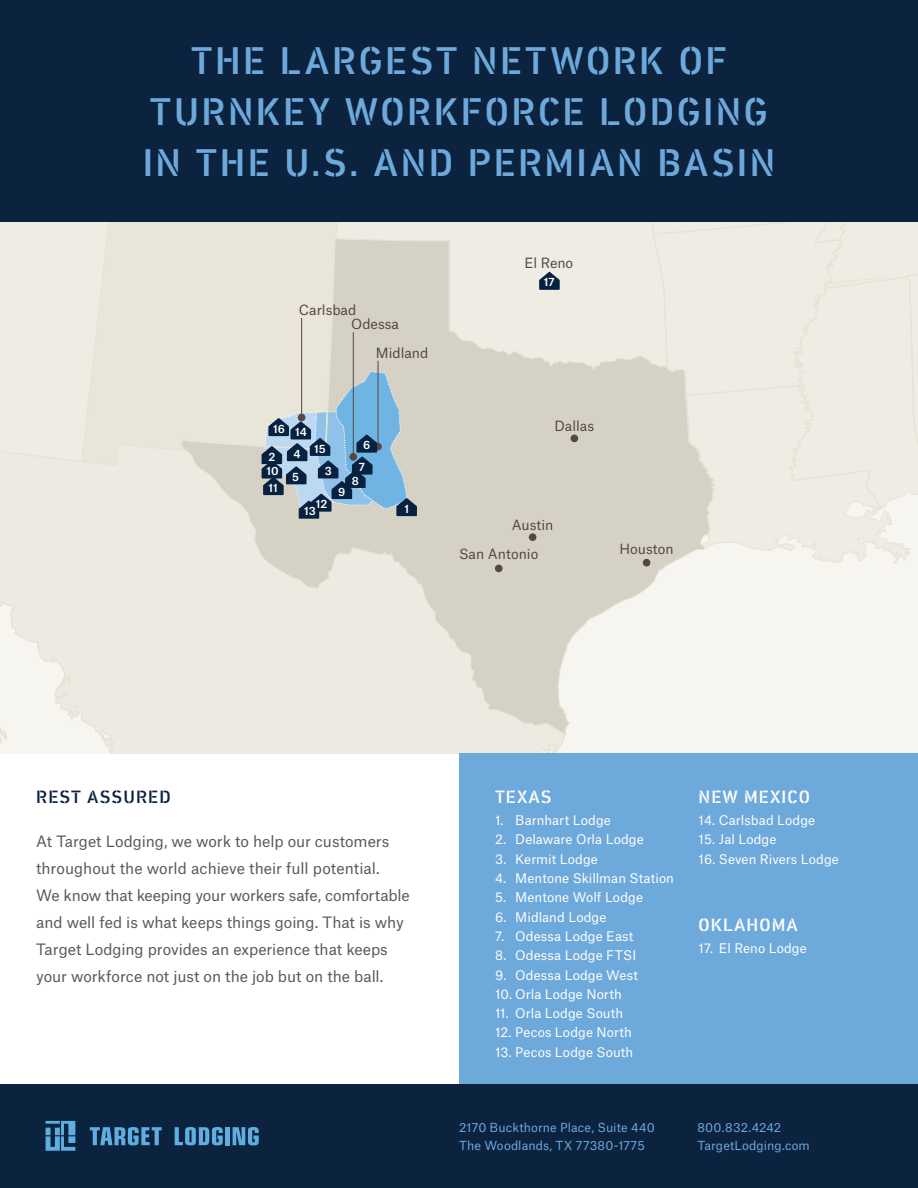
<style>
.page{position:relative;width:918px;height:1188px;background:#fff}
.page>*{position:absolute;margin:0;border:0;box-sizing:border-box;transform-origin:0 0}
.t1{font:500 39px/51px "DIN Next Stencil";letter-spacing:.065em;color:#6ea9db;text-align:center}
.t2{font:500 18px "DIN Next Stencil";letter-spacing:.06em;color:#fff}
.t3{font:500 18px "DIN Next Stencil";letter-spacing:.06em;color:#0c2340}
.t4{font:15px/27px "Atlas Grotesk";letter-spacing:-.005em;color:#58595b}
.t5{font:13.5px "Atlas Grotesk";color:#554742}
.t6{font:12.75px "Atlas Grotesk";letter-spacing:.005em;color:#fff}
.t7{font:12px/18px "Atlas Grotesk";letter-spacing:.01em;color:#6ea9db}
.t8{font:500 10.95px/13.4px "Atlas Grotesk";color:#fff}
</style>
<div class="page">
<div style="left:0;top:1084px;width:918px;height:104px;background:#0c2340"></div>
<svg style="left:90px;top:1127px;width:72px;height:18px"></svg>
<svg style="left:175px;top:1127px;width:48px;height:18px"></svg>
<hr style="left:226px;top:1127px;width:4px;height:18px;background:#5eaee0">
<svg style="left:233px;top:1127px;width:26px;height:18px"></svg>
<svg style="left:46px;top:1121px;width:29px;height:30px"></svg>
<svg style="left:0;top:462px;width:918px;height:292px"></svg>
<div style="left:338px;top:221px;width:261px;height:17px;background:#efece3"></div>
<div style="left:0;top:221px;width:81px;height:241px;background:#efece3"></div>
<svg style="left:599px;top:221px;width:319px;height:343px;background:#eeebe2"></svg>
<svg style="left:180px;top:238px;width:535px;height:496px;background:#e3dfd5"></svg>
<svg style="left:81px;top:221px;width:257px;height:245px;background:#e7e3d7"></svg>
<div style="left:571px;top:435px;width:7px;height:7px;background:#554742;border-radius:50%"></div>
<div style="left:643px;top:559px;width:7px;height:7px;background:#554742;border-radius:50%"></div>
<div style="left:529px;top:533px;width:7px;height:8px;background:#554742;border-radius:50%"></div>
<div style="left:495px;top:565px;width:8px;height:7px;background:#554742;border-radius:50%"></div>
<hr style="left:353px;top:332px;width:1px;height:124px;background:#554742">
<hr style="left:378px;top:361px;width:1px;height:83px;background:#554742">
<hr style="left:301px;top:318px;width:1px;height:100px;background:#554742">
<svg style="left:539px;top:272px;width:21px;height:18px"></svg>
<svg style="left:262px;top:370px;width:155px;height:149px;background:#8fa9b9"></svg>
<div style="left:459px;top:754px;width:459px;height:330px;background:#6ea9db"></div>
<div style="left:0;top:0;width:918px;height:221px;background:#0c2340"></div>
<h1 class="t1" style="left:143px;top:36px;width:634px">THE LARGEST NETWORK OF<br>TURNKEY WORKFORCE LODGING<br>IN THE U.S. AND PERMIAN BASIN</h1>
<p class="t5" style="left:524px;top:252px;width:50px">El Reno</p>
<p class="t8" style="left:544px;top:274px;width:12px">17</p>
<p class="t5" style="left:299px;top:299px;width:59px">Carlsbad</p>
<p class="t5" style="left:351px;top:313px;width:49px">Odessa</p>
<p class="t5" style="left:376px;top:342px;width:54px">Midland</p>
<p class="t8" style="left:273px;top:421px;width:13px">16</p>
<p class="t8" style="left:295px;top:424px;width:13px">14</p>
<p class="t5" style="left:555px;top:414px;width:41px">Dallas</p>
<p class="t8" style="left:268px;top:449px;width:8px">2</p>
<p class="t8" style="left:269px;top:480px;width:11px">11</p>
<p class="t8" style="left:266px;top:463px;width:14px">10</p>
<p class="t8" style="left:293px;top:446px;width:9px">4</p>
<p class="t8" style="left:292px;top:469px;width:8px">5</p>
<p class="t8" style="left:314px;top:441px;width:13px">15</p>
<p class="t8" style="left:363px;top:437px;width:9px">6</p>
<p class="t8" style="left:325px;top:463px;width:9px">3</p>
<p class="t8" style="left:352px;top:459px;width:15px;text-indent:7px">7<br>8</p>
<p class="t8" style="left:338px;top:484px;width:9px">9</p>
<p class="t8" style="left:316px;top:496px;width:13px">12</p>
<p class="t8" style="left:304px;top:503px;width:13px">13</p>
<p class="t8" style="left:404px;top:501px;width:6px">1</p>
<p class="t5" style="left:512px;top:514px;width:43px">Austin</p>
<p class="t5" style="left:459px;top:543px;width:81px">San Antonio</p>
<p class="t5" style="left:619px;top:538px;width:56px">Houston</p>
<h2 class="t3" style="left:36px;top:787px;width:136px">REST ASSURED</h2>
<p class="t4" style="left:36px;top:826px;width:375px">At Target Lodging, we work to help our customers throughout the world achieve their full potential.<br>We know that keeping your workers safe, comfortable and well fed is what keeps things going. That is why Target Lodging provides an experience that keeps your workforce not just on the job but on the ball.</p>
<h2 class="t2" style="left:495px;top:787px;width:58px">TEXAS</h2>
<p class="t6" style="left:495px;top:810px;width:117px">1. Barnhart Lodge</p>
<p class="t6" style="left:495px;top:829px;width:150px">2. Delaware Orla Lodge</p>
<p class="t6" style="left:495px;top:849px;width:104px">3. Kermit Lodge</p>
<p class="t6" style="left:495px;top:868px;width:181px">4. Mentone Skillman Station</p>
<p class="t6" style="left:495px;top:887px;width:150px">5. Mentone Wolf Lodge</p>
<p class="t6" style="left:495px;top:906px;width:113px">6. Midland Lodge</p>
<p class="t6" style="left:495px;top:926px;width:140px">7. Odessa Lodge East</p>
<p class="t6" style="left:495px;top:945px;width:143px">8. Odessa Lodge FTSI</p>
<p class="t6" style="left:495px;top:964px;width:145px">9. Odessa Lodge West</p>
<p class="t6" style="left:495px;top:984px;width:128px">10. Orla Lodge North</p>
<p class="t6" style="left:495px;top:1003px;width:130px">11. Orla Lodge South</p>
<p class="t6" style="left:495px;top:1022px;width:138px">12. Pecos Lodge North</p>
<p class="t6" style="left:495px;top:1042px;width:140px">13. Pecos Lodge South</p>
<h2 class="t2" style="left:699px;top:787px;width:113px">NEW MEXICO</h2>
<p class="t6" style="left:699px;top:810px;width:118px">14. Carlsbad Lodge</p>
<p class="t6" style="left:699px;top:829px;width:79px">15. Jal Lodge</p>
<p class="t6" style="left:699px;top:849px;width:142px">16. Seven Rivers Lodge</p>
<h2 class="t2" style="left:699px;top:914px;width:101px">OKLAHOMA</h2>
<p class="t6" style="left:699px;top:938px;width:110px">17. El Reno Lodge</p>
<p class="t7" style="left:459px;top:1117px;width:197px">2170 Buckthorne Place, Suite 440<br>The Woodlands, TX 77380-1775</p>
<p class="t7" style="left:698px;top:1117px;width:114px">800.832.4242<br>TargetLodging.com</p>
</div>
